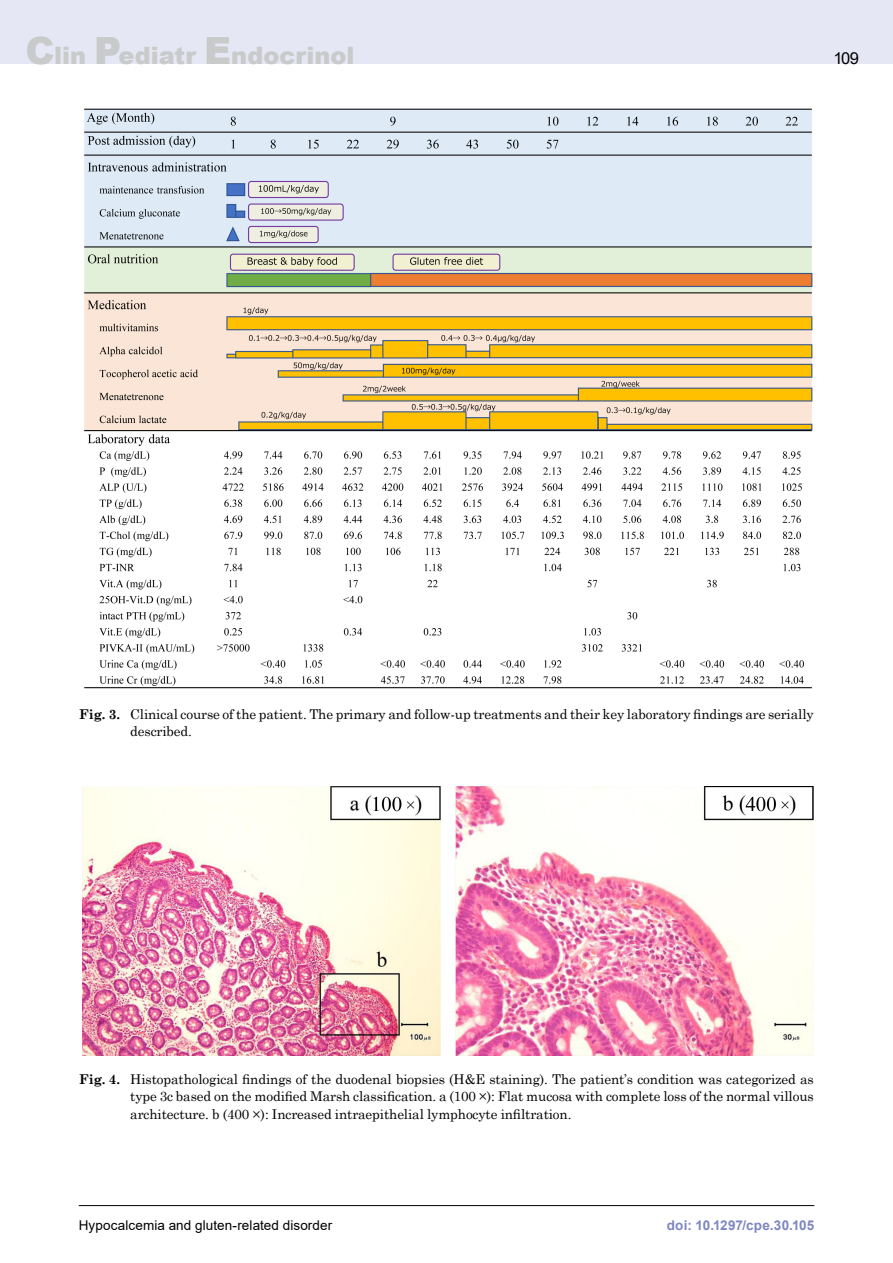
<style>
.page{position:relative;width:893px;height:1263px;background:#fff}
.page>*{position:absolute;margin:0;border:0;box-sizing:border-box;transform-origin:0 0}
.t1{font:900 24px "Arial";color:#c9caca}
.t2{font:16.5px "Arial";color:#000}
.t3{font:13.5px/17.2px "Century Schoolbook";letter-spacing:-.01em;color:#000}
.t4{font:13.5px "Arial";letter-spacing:.005em;color:#000}
.t5{font:700 13.5px "Arial";letter-spacing:.01em;color:#7c86c1}
.s1{font-size:37.5px}
.s2{font-weight:700}
</style>
<div class="page">
<div style="left:0;top:0;width:893px;height:64px;background:#e6e7f4"></div>
<hr style="left:79px;top:1205px;width:735px;height:1px;background:#000">
<img style="left:84px;top:108px;width:729px;height:581px">
<img style="left:82px;top:787px;width:732px;height:268px">
<h1 class="t1" style="left:26px;top:38px;width:330px"><span class="s1">C</span>lin <span class="s1">P</span>ediatr <span class="s1">E</span>ndocrinol</h1>
<p class="t2" style="left:833px;top:47px;width:27px">109</p>
<p class="t3" style="left:130px;top:704px;width:685px;text-indent:-51px"><span class="s2">Fig. 3.</span> Clinical course of the patient. The primary and follow-up treatments and their key laboratory findings are serially described.</p>
<p class="t3" style="left:130px;top:1069px;width:685px;text-align:justify;text-indent:-51px"><span class="s2">Fig. 4.</span> Histopathological findings of the duodenal biopsies (H&amp;E staining). The patient’s condition was categorized as type 3c based on the modified Marsh classification. a (100 ×): Flat mucosa with complete loss of the normal villous architecture. b (400 ×): Increased intraepithelial lymphocyte infiltration.</p>
<p class="t4" style="left:79px;top:1216px;width:255px">Hypocalcemia and gluten-related disorder</p>
<p class="t5" style="left:667px;top:1216px;width:149px">doi: 10.1297/cpe.30.105</p>
</div>
